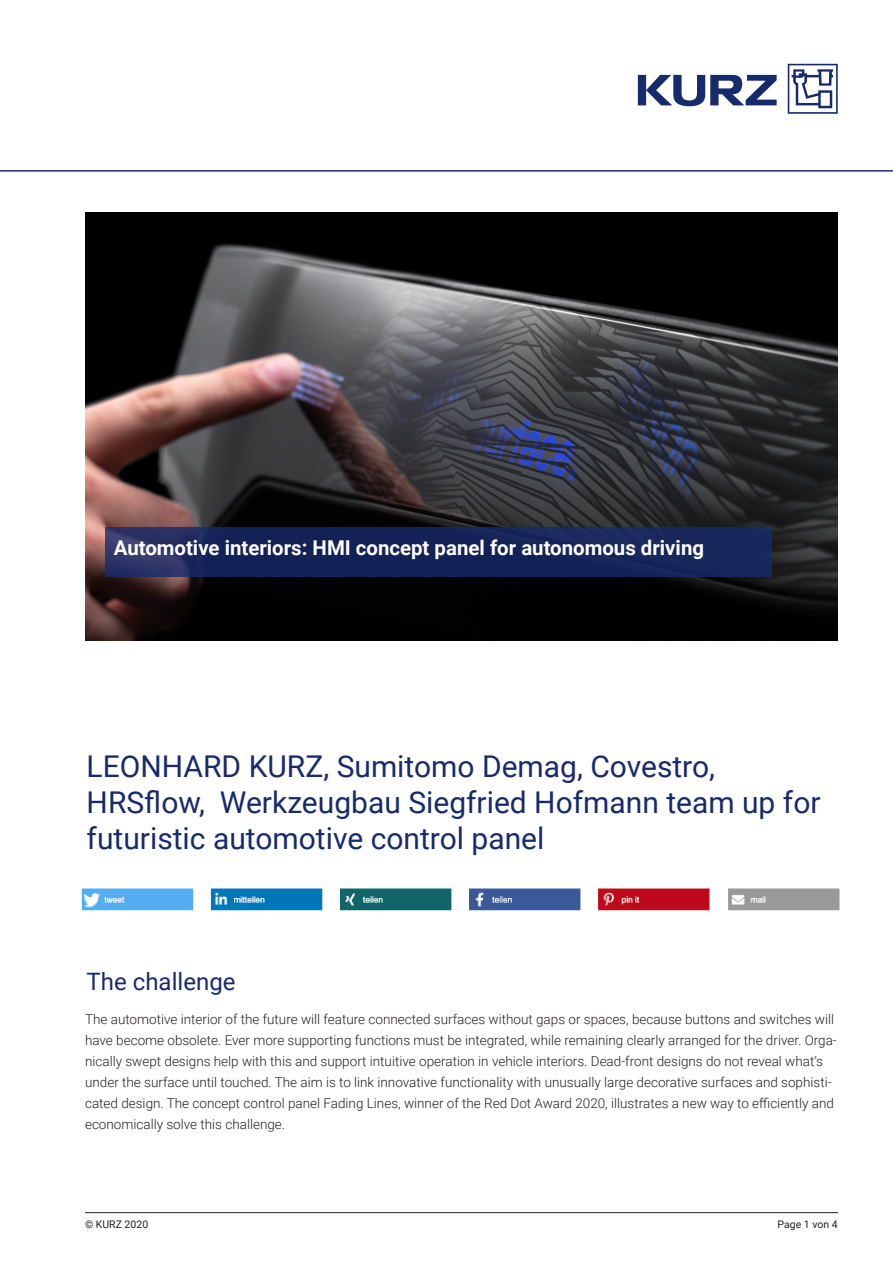
<style>
.page{position:relative;width:893px;height:1263px;background:#fff}
.page>*{position:absolute;margin:0;border:0;box-sizing:border-box;transform-origin:0 0}
.t1{font:30px/36px "Roboto";color:#172a6c}
.t2{font:24px "Roboto";color:#172a6c}
.Headline{font:700 20.4px "Roboto";color:#fff}
.Fließtext{font:300 13.5px/21px "Roboto";color:#231f20}
.Copyright{font:10.5px "Roboto";color:#231f20}
</style>
<div class="page">
<hr style="left:85px;top:1212px;width:753px;height:1px;background:#231f20">
<img style="left:85px;top:213px;width:753px;height:427px">
<svg style="left:105px;top:527px;width:667px;height:49px;background:#17265a"></svg>
<img style="left:81px;top:888px;width:759px;height:23px">
<svg style="left:788px;top:64px;width:50px;height:50px"></svg>
<svg style="left:638px;top:75px;width:139px;height:31px"></svg>
<hr style="left:0;top:170px;width:893px;height:2px;background:#172a6c">
<p class="Headline" style="left:114px;top:534px;width:592px">Automotive interiors: HMI concept panel for autonomous driving</p>
<p class="t1" style="left:87px;top:747px;width:735px">LEONHARD KURZ, Sumitomo Demag, Covestro,<br>HRSflow, Werkzeugbau Siegfried Hofmann team up for futuristic automotive control panel</p>
<p class="t2" style="left:87px;top:964px;width:150px">The challenge</p>
<p class="Fließtext" style="left:85px;top:1008px;width:753px">The automotive interior of the future will feature connected surfaces without gaps or spaces, because buttons and switches will have become obsolete. Ever more supporting functions must be integrated, while remaining clearly arranged for the driver. Orga&shy;nically swept designs help with this and support intuitive operation in vehicle interiors. Dead-front designs do not reveal what’s under the surface until touched. The aim is to link innovative functionality with unusually large decorative surfaces and sophisti&shy;cated design. The concept control panel Fading Lines, winner of the Red Dot Award 2020, illustrates a new way to efficiently and economically solve this challenge.</p>
<p class="Copyright" style="left:85px;top:1217px;width:65px">© KURZ 2020</p>
<p class="Copyright" style="left:778px;top:1217px;width:62px">Page 1 von 4</p>
</div>
